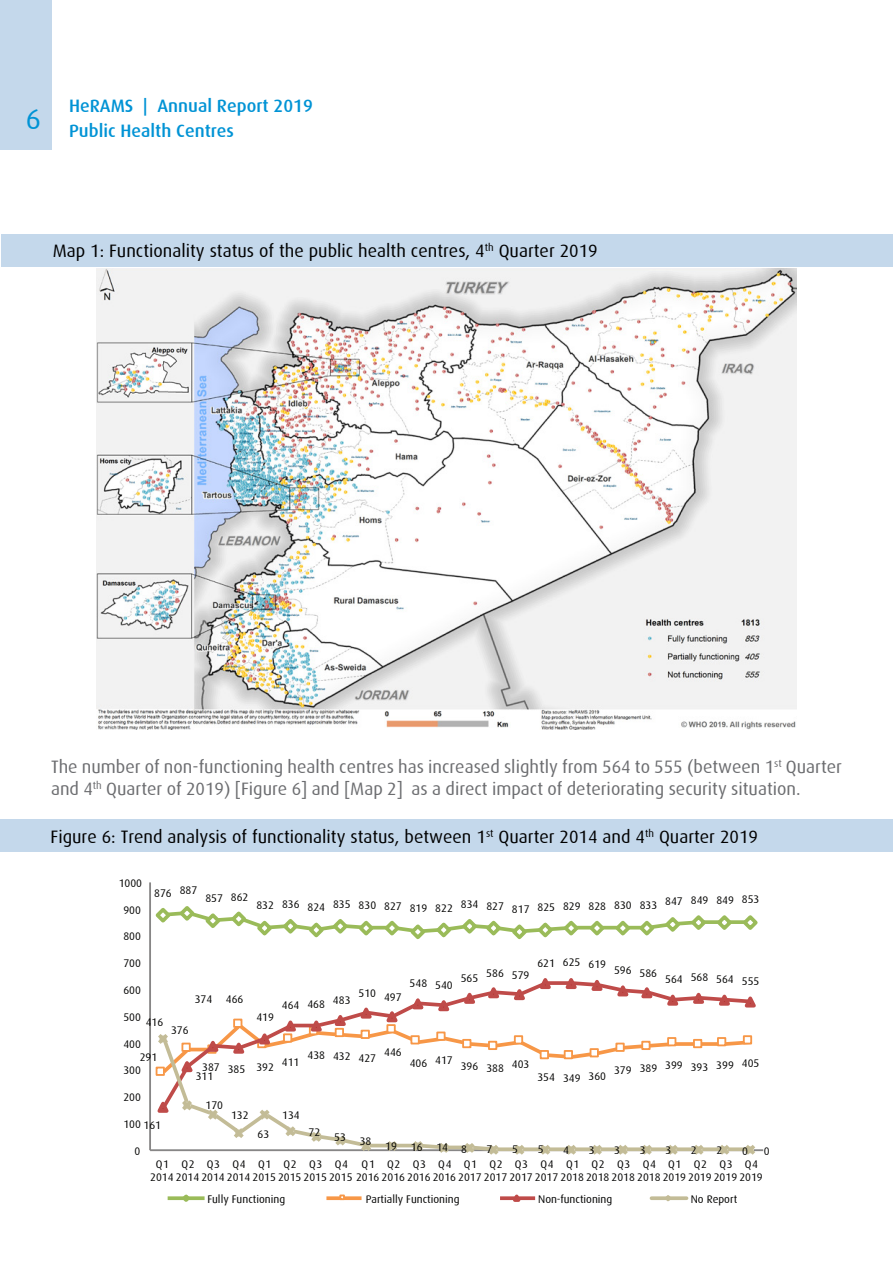
<style>
.page{position:relative;width:893px;height:1263px;background:#fff}
.page>*{position:absolute;margin:0;border:0;box-sizing:border-box;transform-origin:0 0}
.t1{font:28.8px "Dax";color:#0093d5}
.t2{font:18px/21.6px "Dax";color:#6c6d70}
.t3{font:18px "Dax";color:#000}
.t4{font:500 18px/24.6px "Dax";color:#0093d5}
.t5{font:11.1px/12.9px "Dax";color:#050504}
</style>
<div class="page">
<div style="left:0;top:0;width:51px;height:150px;background:#c4d8eb"></div>
<img style="left:96px;top:268px;width:701px;height:461px">
<div style="left:1px;top:234px;width:892px;height:32px;background:#c4d8eb"></div>
<hr style="left:149px;top:882px;width:2px;height:268px;background:#878686">
<hr style="left:150px;top:1149px;width:613px;height:2px;background:#878686">
<svg style="left:155px;top:906px;width:603px;height:34px"></svg>
<svg style="left:159px;top:1077px;width:582px;height:75px"></svg>
<svg style="left:155px;top:978px;width:601px;height:99px"></svg>
<svg style="left:157px;top:1096px;width:39px;height:19px"></svg>
<svg style="left:204px;top:1106px;width:18px;height:17px"></svg>
<svg style="left:230px;top:1124px;width:18px;height:18px"></svg>
<svg style="left:256px;top:1106px;width:17px;height:17px"></svg>
<svg style="left:282px;top:1122px;width:17px;height:18px"></svg>
<svg style="left:307px;top:1128px;width:18px;height:18px"></svg>
<svg style="left:331px;top:1131px;width:18px;height:18px"></svg>
<svg style="left:357px;top:1137px;width:18px;height:15px"></svg>
<svg style="left:383px;top:1137px;width:18px;height:15px"></svg>
<svg style="left:409px;top:1137px;width:18px;height:15px"></svg>
<svg style="left:435px;top:1139px;width:18px;height:14px"></svg>
<svg style="left:461px;top:1139px;width:17px;height:14px"></svg>
<svg style="left:485px;top:1141px;width:17px;height:14px"></svg>
<svg style="left:510px;top:1141px;width:18px;height:14px"></svg>
<svg style="left:536px;top:1141px;width:18px;height:14px"></svg>
<svg style="left:562px;top:1141px;width:18px;height:14px"></svg>
<svg style="left:588px;top:1141px;width:18px;height:14px"></svg>
<svg style="left:614px;top:1141px;width:18px;height:14px"></svg>
<svg style="left:638px;top:1141px;width:18px;height:14px"></svg>
<svg style="left:664px;top:1141px;width:18px;height:14px"></svg>
<svg style="left:690px;top:1141px;width:17px;height:14px"></svg>
<svg style="left:715px;top:1141px;width:18px;height:14px"></svg>
<svg style="left:741px;top:1145px;width:18px;height:10px"></svg>
<svg style="left:168px;top:1196px;width:37px;height:4px"></svg>
<svg style="left:179px;top:1194px;width:14px;height:8px"></svg>
<svg style="left:326px;top:1196px;width:36px;height:4px"></svg>
<svg style="left:339px;top:1194px;width:6px;height:6px"></svg>
<svg style="left:500px;top:1196px;width:35px;height:4px"></svg>
<svg style="left:509px;top:1194px;width:15px;height:8px"></svg>
<svg style="left:651px;top:1196px;width:36px;height:4px"></svg>
<svg style="left:661px;top:1195px;width:14px;height:7px"></svg>
<div style="left:0;top:820px;width:893px;height:32px;background:#c4d8eb"></div>
<h1 class="t1" style="left:26px;top:102px;width:17px">6</h1>
<h2 class="t4" style="left:69px;top:93px;width:245px">HeRAMS | Annual Report 2019<br>Public Health Centres</h2>
<h2 class="t3" style="left:53px;top:241px;width:547px">Map 1: Functionality status of the public health centres, 4<sup>th</sup> Quarter 2019</h2>
<h2 class="t2" style="left:51px;top:756px;width:792px">The number of non-functioning health centres has increased slightly from 564 to 555 (between 1<sup>st</sup> Quarter and 4<sup>th</sup> Quarter of 2019) [Figure 6] and [Map 2] as a direct impact of deteriorating security situation.</h2>
<h2 class="t3" style="left:51px;top:826px;width:709px">Figure 6: Trend analysis of functionality status, between 1<sup>st</sup> Quarter 2014 and 4<sup>th</sup> Quarter 2019</h2>
<p class="t5" style="left:119px;top:876px;width:25px">1000</p>
<p class="t5" style="left:123px;top:903px;width:19px">900</p>
<p class="t5" style="left:123px;top:930px;width:19px">800</p>
<p class="t5" style="left:123px;top:957px;width:19px">700</p>
<p class="t5" style="left:123px;top:984px;width:19px">600</p>
<p class="t5" style="left:154px;top:885px;width:45px">876 887</p>
<p class="t5" style="left:205px;top:891px;width:45px">857 862</p>
<p class="t5" style="left:256px;top:899px;width:504px">832 836 824 835 830 827 819 822 834 827 817 825 829 828 830 833 847 849 849 853</p>
<p class="t5" style="left:195px;top:992px;width:50px">374 466</p>
<p class="t5" style="left:282px;top:998px;width:70px">464 468 483</p>
<p class="t5" style="left:359px;top:988px;width:45px">510 497</p>
<p class="t5" style="left:410px;top:977px;width:45px">548 540</p>
<p class="t5" style="left:461px;top:972px;width:19px">565</p>
<p class="t5" style="left:486px;top:967px;width:45px">586 579</p>
<p class="t5" style="left:537px;top:957px;width:70px">621 625 619</p>
<p class="t5" style="left:614px;top:965px;width:45px">596 586</p>
<p class="t5" style="left:665px;top:972px;width:96px">564 568 564 555</p>
<p class="t5" style="left:123px;top:1010px;width:19px">500</p>
<p class="t5" style="left:146px;top:1016px;width:19px">416</p>
<p class="t5" style="left:123px;top:1037px;width:19px">400</p>
<p class="t5" style="left:140px;top:1050px;width:19px">291</p>
<p class="t5" style="left:123px;top:1064px;width:19px">300</p>
<p class="t5" style="left:123px;top:1091px;width:19px">200</p>
<p class="t5" style="left:123px;top:1117px;width:19px">100</p>
<p class="t5" style="left:143px;top:1119px;width:19px">161</p>
<p class="t5" style="left:134px;top:1144px;width:7px">0</p>
<p class="t5" style="left:171px;top:1024px;width:19px">376</p>
<p class="t5" style="left:202px;top:1061px;width:45px">387 385</p>
<p class="t5" style="left:196px;top:1069px;width:19px">311</p>
<p class="t5" style="left:205px;top:1099px;width:19px">170</p>
<p class="t5" style="left:231px;top:1109px;width:19px">132</p>
<p class="t5" style="left:256px;top:1011px;width:19px">419</p>
<p class="t5" style="left:256px;top:1060px;width:19px">392</p>
<p class="t5" style="left:257px;top:1127px;width:13px">63</p>
<p class="t5" style="left:282px;top:1055px;width:19px">411</p>
<p class="t5" style="left:307px;top:1050px;width:70px">438 432 427</p>
<p class="t5" style="left:384px;top:1046px;width:19px">446</p>
<p class="t5" style="left:410px;top:1055px;width:45px">406 417</p>
<p class="t5" style="left:461px;top:1059px;width:70px">396 388 403</p>
<p class="t5" style="left:537px;top:1071px;width:70px">354 349 360</p>
<p class="t5" style="left:614px;top:1059px;width:147px">379 389 399 393 399 405</p>
<p class="t5" style="left:282px;top:1108px;width:19px">134</p>
<p class="t5" style="left:309px;top:1125px;width:13px">72</p>
<p class="t5" style="left:334px;top:1130px;width:13px">53</p>
<p class="t5" style="left:360px;top:1134px;width:13px">38</p>
<p class="t5" style="left:385px;top:1140px;width:39px">19 16</p>
<p class="t5" style="left:436px;top:1141px;width:32px">14 8</p>
<p class="t5" style="left:487px;top:1142px;width:7px">7</p>
<p class="t5" style="left:512px;top:1143px;width:7px">5</p>
<p class="t5" style="left:538px;top:1143px;width:7px">5</p>
<p class="t5" style="left:563px;top:1143px;width:7px">4</p>
<p class="t5" style="left:589px;top:1143px;width:7px">3</p>
<p class="t5" style="left:614px;top:1143px;width:7px">3</p>
<p class="t5" style="left:640px;top:1143px;width:7px">3</p>
<p class="t5" style="left:665px;top:1143px;width:7px">3</p>
<p class="t5" style="left:691px;top:1144px;width:7px">2</p>
<p class="t5" style="left:716px;top:1144px;width:7px">2</p>
<p class="t5" style="left:742px;top:1144px;width:7px">0</p>
<p class="t5" style="left:764px;top:1144px;width:7px">0</p>
<p class="t5" style="left:150px;top:1157px;width:614px;text-indent:6px">Q1<br>2014 2014 2014 2014 2015 2015 2015 2015 2016 2016 2016 2016 2017 2017 2017 2017 2018 2018 2018 2018 2019 2019 2019 2019</p>
<p class="t5" style="left:181px;top:1157px;width:15px">Q2</p>
<p class="t5" style="left:207px;top:1157px;width:15px">Q3</p>
<p class="t5" style="left:232px;top:1157px;width:15px">Q4</p>
<p class="t5" style="left:258px;top:1157px;width:15px">Q1</p>
<p class="t5" style="left:284px;top:1157px;width:15px">Q2</p>
<p class="t5" style="left:309px;top:1157px;width:15px">Q3</p>
<p class="t5" style="left:335px;top:1157px;width:15px">Q4</p>
<p class="t5" style="left:362px;top:1157px;width:15px">Q1</p>
<p class="t5" style="left:387px;top:1157px;width:15px">Q2</p>
<p class="t5" style="left:413px;top:1157px;width:15px">Q3</p>
<p class="t5" style="left:438px;top:1157px;width:15px">Q4</p>
<p class="t5" style="left:464px;top:1157px;width:15px">Q1</p>
<p class="t5" style="left:489px;top:1157px;width:15px">Q2</p>
<p class="t5" style="left:515px;top:1157px;width:15px">Q3</p>
<p class="t5" style="left:540px;top:1157px;width:15px">Q4</p>
<p class="t5" style="left:566px;top:1157px;width:15px">Q1</p>
<p class="t5" style="left:592px;top:1157px;width:15px">Q2</p>
<p class="t5" style="left:617px;top:1157px;width:15px">Q3</p>
<p class="t5" style="left:643px;top:1157px;width:15px">Q4</p>
<p class="t5" style="left:668px;top:1157px;width:15px">Q1</p>
<p class="t5" style="left:694px;top:1157px;width:15px">Q2</p>
<p class="t5" style="left:719px;top:1157px;width:15px">Q3</p>
<p class="t5" style="left:745px;top:1157px;width:15px">Q4</p>
<p class="t5" style="left:207px;top:1193px;width:79px">Fully Functioning</p>
<p class="t5" style="left:366px;top:1193px;width:95px">Partially Functioning</p>
<p class="t5" style="left:538px;top:1193px;width:76px">Non-functioning</p>
<p class="t5" style="left:691px;top:1193px;width:48px">No Report</p>
</div>
